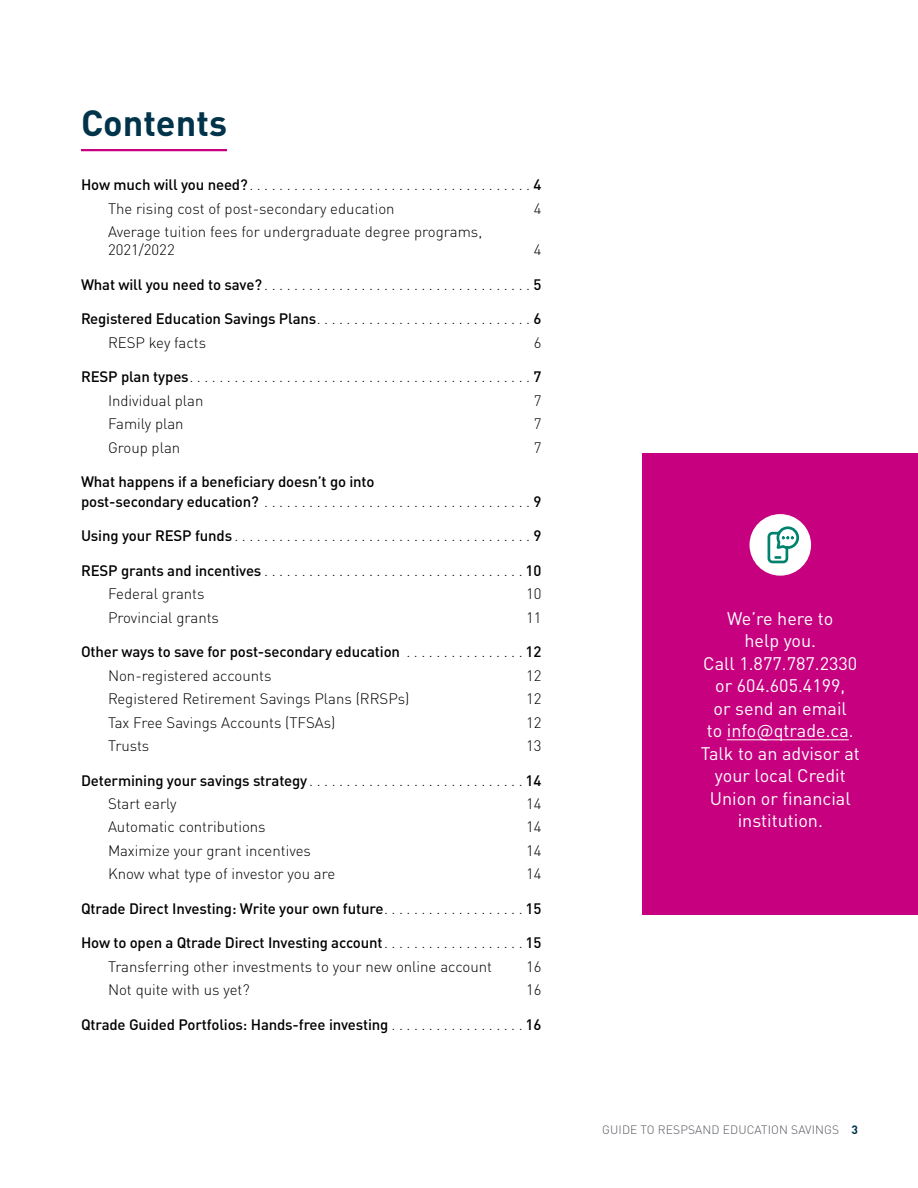
<style>
.page{position:relative;width:918px;height:1188px;background:#fff}
.page>*{position:absolute;margin:0;border:0;box-sizing:border-box;transform-origin:0 0}
.TOC_title{font:700 36px "DIN Pro";color:#01344b}
.Body_text_1-col{font:18px/22.5px "DIN Pro";color:#fff;text-align:center}
.t1{font:300 15px/18px "DIN Pro";color:#000}
.t2{font:500 15px/19.5px "DIN Pro";letter-spacing:-.01em;color:#000}
.t3{font:300 12px "DIN Pro";letter-spacing:.01em;color:#55595f}
.t4{font:700 12px "DIN Pro";color:#01344b}
.s1{font-weight:500}
.s2{font-weight:300}
</style>
<div class="page">
<hr style="left:81px;top:149px;width:146px;height:2px;background:#c6007e">
<div style="left:643px;top:453px;width:275px;height:461px;background:#c6007e"></div>
<hr style="left:727px;top:739px;width:122px;height:1px;background:#fff">
<div style="left:750px;top:514px;width:61px;height:62px;background:#fff;border-radius:50%"></div>
<svg style="left:767px;top:526px;width:32px;height:38px"></svg>
<h2 class="TOC_title" style="left:81px;top:94px;width:148px">Contents</h2>
<p class="t1" style="left:81px;top:175px;width:462px"><span class="s1">How much will you need?</span> . . . . . . . . . . . . . . . . . . . . . . . . . . . . . . . . . . . . . <span class="s1">4</span></p>
<p class="t1" style="left:108px;top:198px;width:288px">The rising cost of post-secondary education</p>
<p class="t1" style="left:534px;top:198px;width:9px">4</p>
<p class="t1" style="left:108px;top:222px;width:376px">Average tuition fees for undergraduate degree programs,<br>2021/2022</p>
<p class="t1" style="left:534px;top:240px;width:9px">4</p>
<p class="t1" style="left:81px;top:274px;width:462px"><span class="s1">What will you need to save?</span> . . . . . . . . . . . . . . . . . . . . . . . . . . . . . . . . . . . <span class="s1">5</span></p>
<p class="t2" style="left:81px;top:308px;width:462px">Registered Education Savings Plans <span class="s2">. . . . . . . . . . . . . . . . . . . . . . . . . . . .</span> 6</p>
<p class="t1" style="left:108px;top:332px;width:100px">RESP key facts</p>
<p class="t1" style="left:534px;top:332px;width:9px">6</p>
<p class="t1" style="left:81px;top:367px;width:462px"><span class="s1">RESP plan types</span> . . . . . . . . . . . . . . . . . . . . . . . . . . . . . . . . . . . . . . . . . . . . . <span class="s1">7</span></p>
<p class="t1" style="left:108px;top:390px;width:97px">I ndividual plan</p>
<p class="t1" style="left:534px;top:390px;width:9px">7</p>
<p class="t1" style="left:108px;top:414px;width:77px">Family plan</p>
<p class="t1" style="left:534px;top:414px;width:9px">7</p>
<p class="t1" style="left:108px;top:437px;width:74px">Group plan</p>
<p class="t1" style="left:534px;top:437px;width:9px">7</p>
<p class="t2" style="left:81px;top:471px;width:462px">What happens if a beneficiary doesn’t go into<br>post-secondary education? <span class="s2">. . . . . . . . . . . . . . . . . . . . . . . . . . . . . . . . . . .</span> 9</p>
<p class="t1" style="left:81px;top:526px;width:462px"><span class="s1">Using your RESP funds</span> . . . . . . . . . . . . . . . . . . . . . . . . . . . . . . . . . . . . . . . <span class="s1">9</span></p>
<p class="t1" style="left:81px;top:561px;width:462px"><span class="s1">RESP grants and incentives</span> . . . . . . . . . . . . . . . . . . . . . . . . . . . . . . . . . . <span class="s1">10</span></p>
<p class="t1" style="left:108px;top:584px;width:98px">Federal grants</p>
<p class="t1" style="left:526px;top:584px;width:17px">10</p>
<p class="t1" style="left:108px;top:607px;width:112px">Provincial grants</p>
<p class="t1" style="left:526px;top:607px;width:17px">11</p>
<p class="t2" style="left:81px;top:641px;width:462px">Other ways to save for post-secondary education <span class="s2">. . . . . . . . . . . . . . .</span> 12</p>
<p class="t1" style="left:108px;top:665px;width:165px">N on-registered accounts</p>
<p class="t1" style="left:526px;top:665px;width:17px">12</p>
<p class="t1" style="left:108px;top:689px;width:303px">Registered Retirement Savings Plans (RRSPs)</p>
<p class="t1" style="left:526px;top:689px;width:17px">12</p>
<p class="t1" style="left:108px;top:712px;width:229px">Tax Free Savings Accounts (TFSAs)</p>
<p class="t1" style="left:526px;top:712px;width:17px">12</p>
<p class="t1" style="left:108px;top:736px;width:43px">Trusts</p>
<p class="t1" style="left:526px;top:736px;width:17px">13</p>
<p class="t2" style="left:81px;top:770px;width:462px">Determining your savings strategy <span class="s2">. . . . . . . . . . . . . . . . . . . . . . . . . . . .</span> 14</p>
<p class="t1" style="left:108px;top:794px;width:70px">Start early</p>
<p class="t1" style="left:526px;top:794px;width:17px">14</p>
<p class="t1" style="left:108px;top:817px;width:159px">Automatic contributions</p>
<p class="t1" style="left:526px;top:817px;width:17px">14</p>
<p class="t1" style="left:108px;top:840px;width:204px">Maximize your grant incentives</p>
<p class="t1" style="left:526px;top:840px;width:17px">14</p>
<p class="t1" style="left:108px;top:864px;width:229px">Know what type of investor you are</p>
<p class="t1" style="left:526px;top:864px;width:17px">14</p>
<p class="t2" style="left:81px;top:898px;width:462px">Qtrade Direct Investing: Write your own future <span class="s2">. . . . . . . . . . . . . . . . . .</span> 15</p>
<p class="t2" style="left:81px;top:932px;width:462px">How to open a Qtrade Direct Investing account <span class="s2">. . . . . . . . . . . . . . . . . .</span> 15</p>
<p class="t1" style="left:108px;top:956px;width:386px">Transferring other investments to your new online account</p>
<p class="t1" style="left:526px;top:956px;width:17px">16</p>
<p class="t1" style="left:108px;top:980px;width:143px">N ot quite with us yet?</p>
<p class="t1" style="left:526px;top:980px;width:17px">16</p>
<p class="t2" style="left:81px;top:1014px;width:462px">Qtrade Guided Portfolios: Hands-free investing <span class="s2">. . . . . . . . . . . . . . . . .</span> 16</p>
<p class="Body_text_1-col" style="left:701px;top:606px;width:161px">We’re here to<br>help you.<br>Call 1.877.787.2330 or 604.605.4199,<br>or send an email<br>to info@qtrade.ca.<br>Talk to an advisor at your local Credit<br>Union or financial institution.</p>
<p class="t3" style="left:602px;top:1121px;width:230px">Guide to RESPsand education savings</p>
<p class="t4" style="left:851px;top:1120px;width:8px">3</p>
</div>
